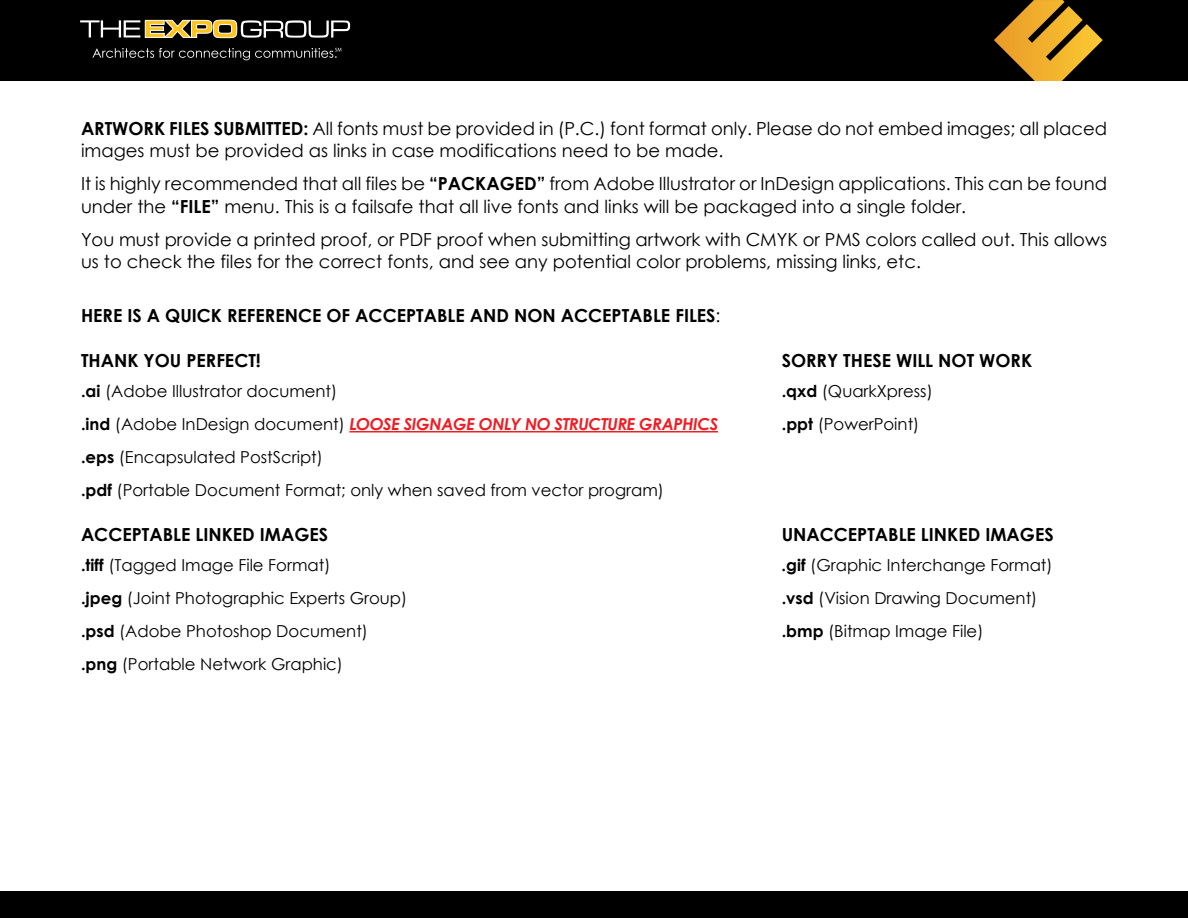
<style>
.page{position:relative;width:1188px;height:918px;background:#fff}
.page>*{position:absolute;margin:0;border:0;box-sizing:border-box;transform-origin:0 0}
.t1{font:18px/22.5px "Century Gothic";color:#000}
.t2{font:700 18px "Century Gothic";color:#000}
.t3{font:16.5px/33px "Century Gothic";color:#000}
.t4{font:italic 700 16.5px "Century Gothic";letter-spacing:-.025em;color:#ee1d23}
.s1{font-weight:700}
.s2{font-weight:400}
.s3{font-style:normal;color:#000}
.s4{font-weight:400;font-style:normal;color:#000}
</style>
<div class="page">
<hr style="left:349px;top:431px;width:369px;height:1px;background:#ee1d23">
<div style="left:0;top:891px;width:1188px;height:27px;background:#000"></div>
<div style="left:0;top:0;width:1188px;height:81px;background:#000"></div>
<svg style="left:994px;top:0;width:109px;height:81px"></svg>
<svg style="left:80px;top:20px;width:270px;height:18px"></svg>
<svg style="left:92px;top:48px;width:249px;height:12px"></svg>
<p class="t1" style="left:81px;top:117px;width:1028px"><span class="s1">ARTWORK FILES SUBMITTED:</span> All fonts must be provided in (P.C.) font format only. Please do not embed images; all placed images must be provided as links in case modifications need to be made.</p>
<p class="t1" style="left:81px;top:172px;width:1028px">It is highly recommended that all files be <span class="s1">“PACKAGED”</span> from Adobe Illustrator or InDesign applications. This can be found under the <span class="s1">“FILE”</span> menu. This is a failsafe that all live fonts and links will be packaged into a single folder.</p>
<p class="t1" style="left:81px;top:228px;width:1027px">You must provide a printed proof, or PDF proof when submitting artwork with CMYK or PMS colors called out. This allows us to check the files for the correct fonts, and see any potential color problems, missing links, etc.</p>
<p class="t2" style="left:81px;top:302px;width:641px">HERE IS A QUICK REFERENCE OF ACCEPTABLE AND NON ACCEPTABLE FILES<span class="s2">:</span></p>
<p class="t2" style="left:81px;top:347px;width:181px">THANK YOU PERFECT!</p>
<p class="t2" style="left:782px;top:347px;width:252px">SORRY THESE WILL NOT WORK</p>
<p class="t3" style="left:81px;top:375px;width:258px"><span class="s1">.ai</span> (Adobe Illustrator document)</p>
<p class="t3" style="left:782px;top:375px;width:153px"><span class="s1">.qxd</span> (QuarkXpress)</p>
<p class="t4" style="left:81px;top:412px;width:639px"><span class="s3">.ind</span> <span class="s4">(Adobe InDesign document)</span> LOOSE SIGNAGE ONLY NO STRUCTURE GRAPHICS</p>
<p class="t3" style="left:782px;top:408px;width:139px"><span class="s1">.ppt</span> (PowerPoint)</p>
<p class="t3" style="left:81px;top:441px;width:584px"><span class="s1">.eps</span> (Encapsulated PostScript)<br><span class="s1">.pdf</span> (Portable Document Format; only when saved from vector program)</p>
<p class="t2" style="left:81px;top:521px;width:249px">ACCEPTABLE LINKED IMAGES</p>
<p class="t2" style="left:782px;top:521px;width:274px">UNACCEPTABLE LINKED IMAGES</p>
<p class="t3" style="left:81px;top:549px;width:251px"><span class="s1">.tiff</span> (Tagged Image File Format)</p>
<p class="t3" style="left:782px;top:549px;width:272px"><span class="s1">.gif</span> (Graphic Interchange Format)</p>
<p class="t3" style="left:81px;top:582px;width:328px"><span class="s1">.jpeg</span> (Joint Photographic Experts Group)</p>
<p class="t3" style="left:782px;top:582px;width:257px"><span class="s1">.vsd</span> (Vision Drawing Document)</p>
<p class="t3" style="left:81px;top:615px;width:289px"><span class="s1">.psd</span> (Adobe Photoshop Document)</p>
<p class="t3" style="left:782px;top:615px;width:203px"><span class="s1">.bmp</span> (Bitmap Image File)</p>
<p class="t3" style="left:81px;top:648px;width:264px"><span class="s1">.png</span> (Portable Network Graphic)</p>
</div>
